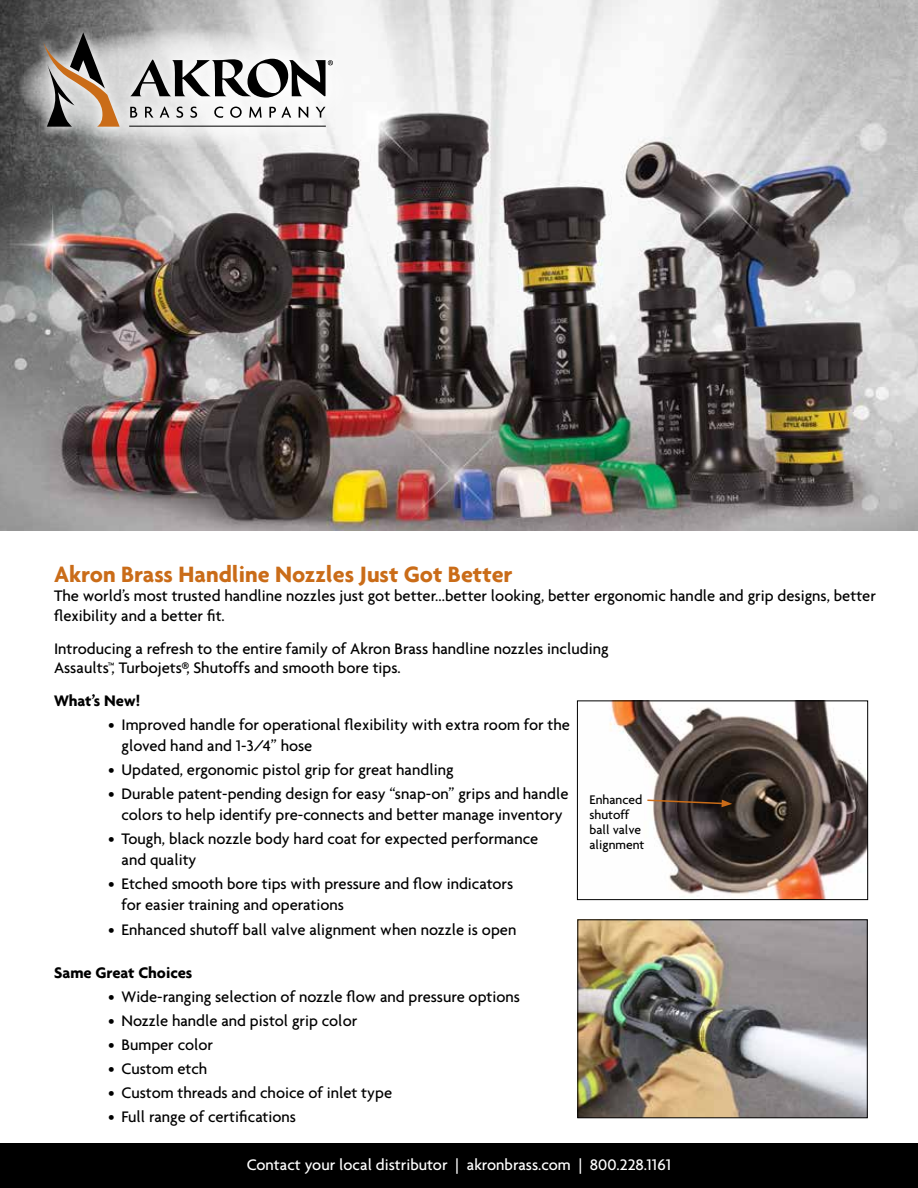
<style>
.page{position:relative;width:918px;height:1188px;background:#fff}
.page>*{position:absolute;margin:0;border:0;box-sizing:border-box;transform-origin:0 0}
.t1{font:700 24px "Agenda";color:#ca6c18}
.t2{font:500 16.5px/21px "Agenda";color:#000}
.t3{font:500 16.5px "Agenda";color:#fff}
.t4{font:700 16.5px "Agenda";color:#000}
.t5{font:500 13.5px/15px "Agenda";color:#000}
</style>
<div class="page">
<img style="left:609px;top:702px;width:257px;height:196px">
<div style="left:577px;top:700px;width:291px;height:200px;border:1px solid #000"></div>
<img style="left:0;top:0;width:918px;height:531px">
<div style="left:0;top:1143px;width:918px;height:45px;background:#000"></div>
<img style="left:579px;top:921px;width:287px;height:195px">
<div style="left:577px;top:919px;width:291px;height:199px;border:1px solid #000"></div>
<img style="left:337px;top:113px;width:96px;height:282px">
<svg style="left:18px;top:29px;width:330px;height:119px"></svg>
<div style="left:33px;top:22px;width:312px;height:118px;background:#fff;opacity:.75"></div>
<svg style="left:43px;top:32px;width:77px;height:95px;background:#a0958b"></svg>
<svg style="left:130px;top:107px;width:7px;height:11px"></svg>
<svg style="left:145px;top:107px;width:9px;height:11px"></svg>
<svg style="left:160px;top:107px;width:9px;height:11px"></svg>
<svg style="left:176px;top:107px;width:7px;height:11px"></svg>
<svg style="left:190px;top:107px;width:7px;height:11px"></svg>
<svg style="left:214px;top:107px;width:9px;height:11px"></svg>
<svg style="left:230px;top:107px;width:12px;height:11px"></svg>
<svg style="left:249px;top:107px;width:13px;height:11px"></svg>
<svg style="left:269px;top:107px;width:22px;height:11px"></svg>
<svg style="left:299px;top:107px;width:9px;height:11px"></svg>
<svg style="left:316px;top:107px;width:9px;height:11px"></svg>
<hr style="left:129px;top:126px;width:197px;height:1px;background:#000">
<svg style="left:130px;top:59px;width:203px;height:39px"></svg>
<svg style="left:646px;top:799px;width:86px;height:8px"></svg>
<h1 class="t1" style="left:54px;top:559px;width:460px">Akron Brass Handline Nozzles Just Got Better</h1>
<p class="t2" style="left:54px;top:586px;width:824px;line-height:19.5px">The world’s most trusted handline nozzles just got better...better looking, better ergonomic handle and grip designs, better flexibility and a better fit.</p>
<p class="t2" style="left:54px;top:638px;width:556px;line-height:19.5px">Introducing a refresh to the entire family of Akron Brass handline nozzles including<br>Assaults™, Turbojets®, Shutoffs and smooth bore tips.</p>
<p class="t4" style="left:54px;top:691px;width:88px">What’s New!</p>
<p class="t2" style="left:122px;top:714px;width:450px;text-indent:-13px">• Improved handle for operational flexibility with extra room for the gloved hand and 1-3/4” hose</p>
<p class="t2" style="left:108px;top:759px;width:347px">• Updated, ergonomic pistol grip for great handling</p>
<p class="t2" style="left:108px;top:783px;width:462px;text-align:center">• Durable patent-pending design for easy “snap-on” grips and handle colors to help identify pre-connects and better manage inventory</p>
<p class="t2" style="left:122px;top:828px;width:418px;text-indent:-13px">• Tough, black nozzle body hard coat for expected performance and quality</p>
<p class="t2" style="left:122px;top:873px;width:393px;text-indent:-13px">• Etched smooth bore tips with pressure and flow indicators for easier training and operations</p>
<p class="t2" style="left:108px;top:918px;width:410px">• Enhanced shutoff ball valve alignment when nozzle is open</p>
<p class="t4" style="left:54px;top:963px;width:140px">Same Great Choices</p>
<p class="t2" style="left:108px;top:986px;width:414px">• Wide-ranging selection of nozzle flow and pressure options</p>
<p class="t2" style="left:108px;top:1010px;width:251px">• Nozzle handle and pistol grip color</p>
<p class="t2" style="left:108px;top:1034px;width:107px">• Bumper color</p>
<p class="t2" style="left:108px;top:1058px;width:101px">• Custom etch</p>
<p class="t2" style="left:108px;top:1082px;width:286px">• Custom threads and choice of inlet type</p>
<p class="t2" style="left:108px;top:1106px;width:190px">• Full range of certifications</p>
<p class="t5" style="left:590px;top:792px;width:56px">Enhanced shutoff ball valve alignment</p>
<p class="t3" style="left:247px;top:1155px;width:426px">Contact your local distributor | akronbrass.com | 800.228.1161</p>
</div>
